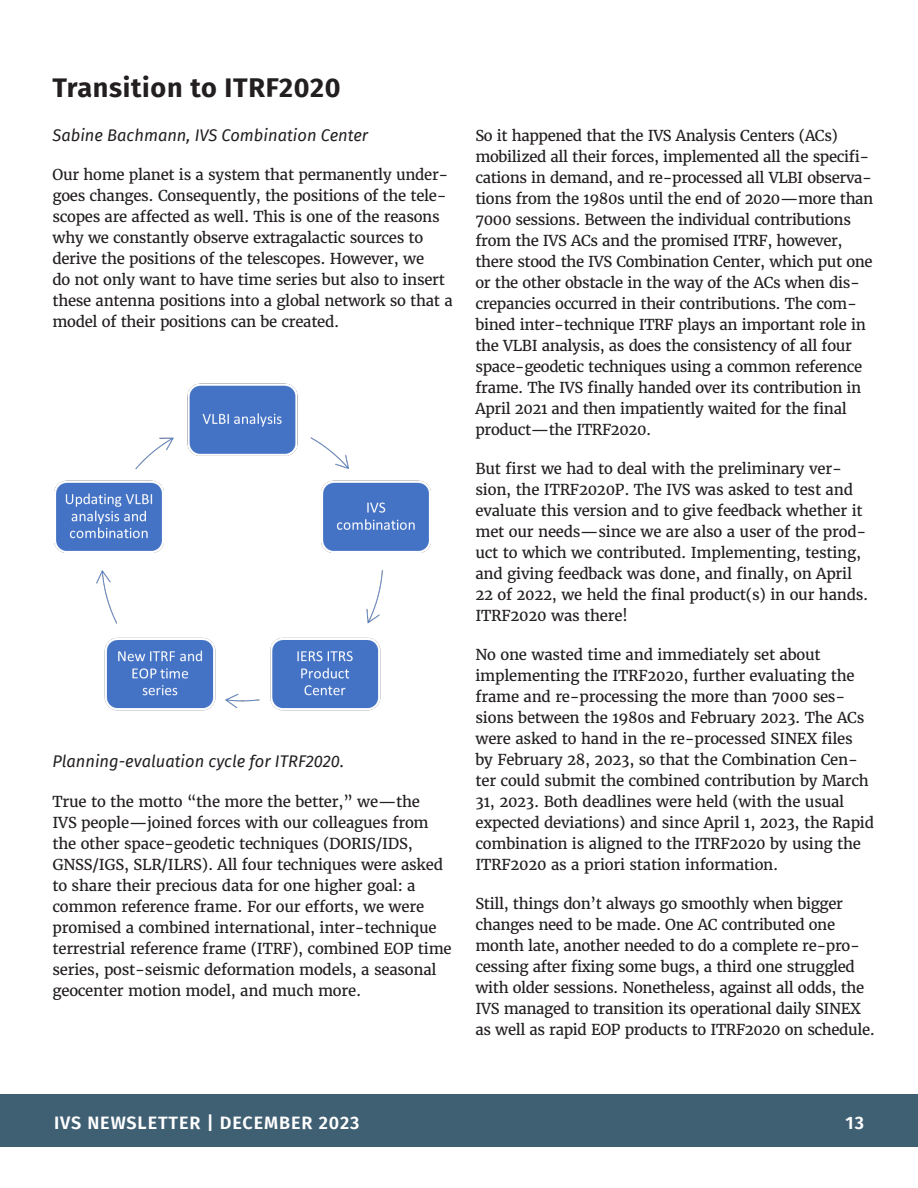
<style>
.page{position:relative;width:918px;height:1188px;background:#fff}
.page>*{position:absolute;margin:0;border:0;box-sizing:border-box;transform-origin:0 0}
.H1__interior__black{font:700 27px "Fira Sans";letter-spacing:.025em;color:#231f20}
.t1{font:600 18px "Fira Sans";letter-spacing:.05em;color:#fff}
.caption_photo{font:italic 16.5px "Fira Sans";color:#231f20}
.byline{font:italic 16.5px "Fira Sans";color:#231f20}
.article_text_basic{font:15px/21px "Merriweather";letter-spacing:-.02em;color:#231f20}
</style>
<div class="page">
<div style="left:0;top:1094px;width:918px;height:53px;background:#3f5f73"></div>
<img style="left:54px;top:383px;width:376px;height:328px">
<p class="H1__interior__black" style="left:52px;top:65px;width:289px">Transition to ITRF2020</p>
<p class="byline" style="left:52px;top:123px;width:317px">Sabine Bachmann, IVS Combination Center</p>
<p class="article_text_basic" style="left:52px;top:164px;width:402px">Our home planet is a system that permanently under&shy;goes changes. Consequently, the positions of the tele&shy;scopes are affected as well. This is one of the reasons why we constantly observe extragalactic sources to derive the positions of the telescopes. However, we<br>do not only want to have time series but also to insert these antenna positions into a global network so that a model of their positions can be created.</p>
<p class="caption_photo" style="left:52px;top:749px;width:293px">Planning-evaluation cycle for ITRF2020.</p>
<p class="article_text_basic" style="left:52px;top:791px;width:401px">True to the motto “the more the better,” we—the<br>IVS people—joined forces with our colleagues from the other space-geodetic techniques (DORIS/IDS, GNSS/IGS, SLR/ILRS). All four techniques were asked to share their precious data for one higher goal: a common reference frame. For our efforts, we were promised a combined international, inter-technique terrestrial reference frame (ITRF), combined EOP time series, post-seismic deformation models, a seasonal geocenter motion model, and much more.</p>
<p class="article_text_basic" style="left:476px;top:125px;width:399px">So it happened that the IVS Analysis Centers (ACs) mobilized all their forces, implemented all the specifi&shy;cations in demand, and re-processed all VLBI observa&shy;tions from the 1980s until the end of 2020—more than 7000 sessions. Between the individual contributions from the IVS ACs and the promised ITRF, however, there stood the IVS Combination Center, which put one or the other obstacle in the way of the ACs when dis&shy;crepancies occurred in their contributions. The com&shy;bined inter-technique ITRF plays an important role in the VLBI analysis, as does the consistency of all four space-geodetic techniques using a common reference frame. The IVS finally handed over its contribution in April 2021 and then impatiently waited for the final product—the ITRF2020.</p>
<p class="article_text_basic" style="left:476px;top:458px;width:395px">But first we had to deal with the preliminary ver&shy;sion, the ITRF2020P. The IVS was asked to test and evaluate this version and to give feedback whether it met our needs—since we are also a user of the prod&shy;uct to which we contributed. Implementing, testing, and giving feedback was done, and finally, on April 22 of 2022, we held the final product(s) in our hands.<br>ITRF2020 was there!</p>
<p class="article_text_basic" style="left:476px;top:644px;width:400px">No one wasted time and immediately set about implementing the ITRF2020, further evaluating the frame and re-processing the more than 7000 ses&shy;sions between the 1980s and February 2023. The ACs were asked to hand in the re-processed SINEX files<br>by February 28, 2023, so that the Combination Cen&shy;ter could submit the combined contribution by March 31, 2023. Both deadlines were held (with the usual expected deviations) and since April 1, 2023, the Rapid combination is aligned to the ITRF2020 by using the ITRF2020 as a priori station information.</p>
<p class="article_text_basic" style="left:476px;top:893px;width:401px">Still, things don’t always go smoothly when bigger changes need to be made. One AC contributed one month late, another needed to do a complete re-pro&shy;cessing after fixing some bugs, a third one struggled with older sessions. Nonetheless, against all odds, the IVS managed to transition its operational daily SINEX as well as rapid EOP products to ITRF2020 on schedule.</p>
<p class="t1" style="left:54px;top:1108px;width:307px">IVS NEWSLETTER | DECEMBER 2023</p>
<p class="t1" style="left:846px;top:1108px;width:20px">13</p>
</div>
